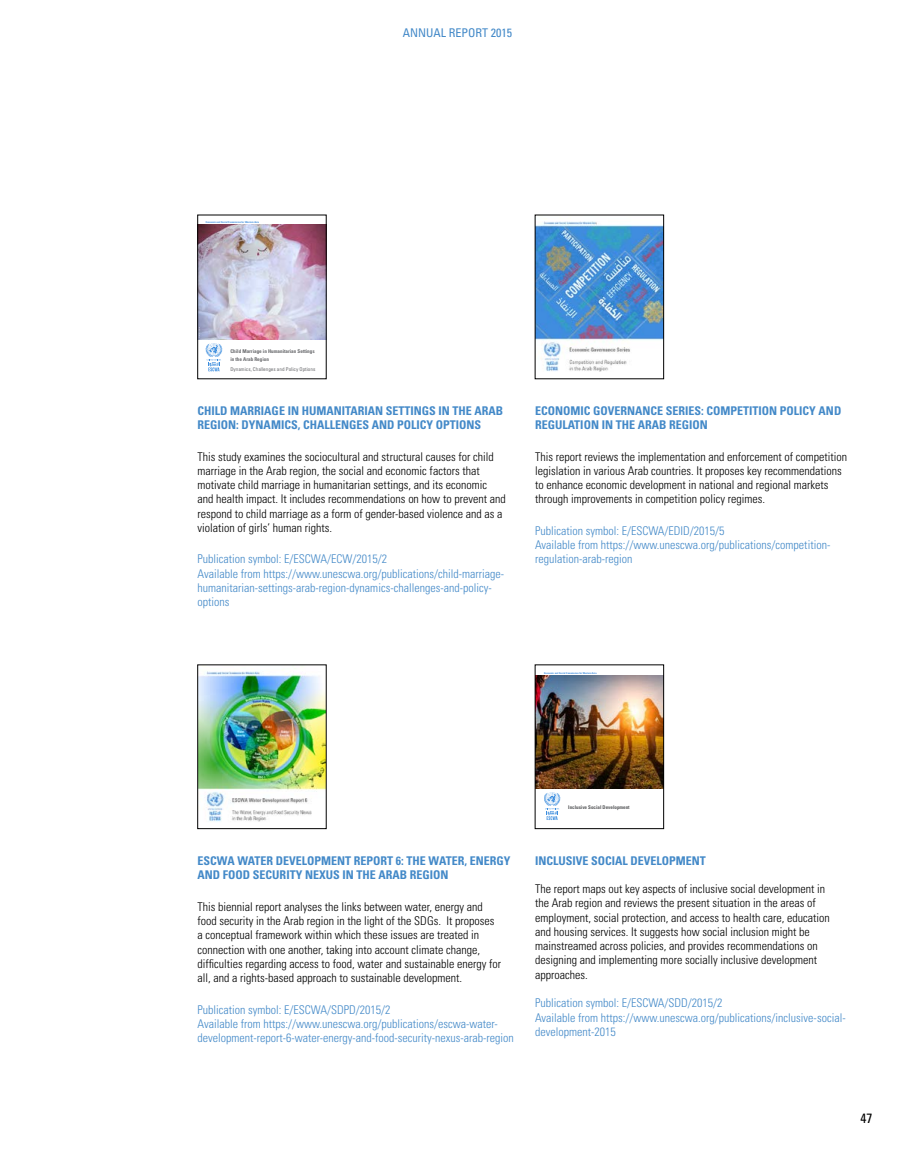
<style>
.page{position:relative;width:915px;height:1166px;background:#fff}
.page>*{position:absolute;margin:0;border:0;box-sizing:border-box;transform-origin:0 0}
.t1{font:condensed 13.5px "Univers LT Std";color:#000}
.t2{font:300 condensed 12px/14.2px "Univers LT Std";color:#000}
.t3{font:300 condensed 12px/14.2px "Univers LT Std";color:#4389c8}
.t4{font:700 condensed 12px/14.2px "Univers LT Std";color:#4389c8}
.t5{font:condensed 12px "Univers LT Std";color:#4389c8}
.t6{font:700 condensed 5.1px/7.9px "Univers LT Std";color:#696a6d}
.t7{font:condensed 5.1px "Univers LT Std";color:#696a6d}
.t8{font:700 condensed 5.1px "Univers LT Std";color:#58595b}
.t9{font:700 condensed 2.55px "Univers";color:#3e8ede}
</style>
<div class="page">
<img style="left:199px;top:671px;width:125px;height:151px">
<img style="left:537px;top:675px;width:124px;height:113px">
<svg style="left:544px;top:792px;width:16px;height:27px"></svg>
<img style="left:199px;top:224px;width:125px;height:115px">
<svg style="left:205px;top:343px;width:17px;height:28px"></svg>
<img style="left:537px;top:221px;width:124px;height:151px">
<p class="t5" style="left:402px;top:25px;width:111px">ANNUAL REPORT 2015</p>
<p class="t9" style="left:206px;top:220px;width:55px">Economic and Social Commission for Western Asia</p>
<p class="t6" style="left:230px;top:347px;width:86px">Child Marriage in Humanitarian Settings in the Arab Region</p>
<p class="t7" style="left:230px;top:366px;width:86px">Dynamics, Challenges and Policy Options</p>
<p class="t4" style="left:197px;top:403px;width:307px">CHILD MARRIAGE IN HUMANITARIAN SETTINGS IN THE ARAB<br>REGION: DYNAMICS, CHALLENGES AND POLICY OPTIONS</p>
<p class="t2" style="left:197px;top:449px;width:309px">This study examines the sociocultural and structural causes for child marriage in the Arab region, the social and economic factors that motivate child marriage in humanitarian settings, and its economic and health impact. It includes recommendations on how to prevent and respond to child marriage as a form of gender-based violence and as a violation of girls’ human rights.</p>
<p class="t3" style="left:197px;top:552px;width:308px">Publication symbol: E/ESCWA/ECW/2015/2<br>Available from https://www.unescwa.org/publications/child-marriage&shy;humanitarian-settings-arab-region-dynamics-challenges-and-policy&shy;options</p>
<p class="t4" style="left:535px;top:403px;width:308px">ECONOMIC GOVERNANCE SERIES: COMPETITION POLICY AND<br>REGULATION IN THE ARAB REGION</p>
<p class="t2" style="left:535px;top:449px;width:313px">This report reviews the implementation and enforcement of competition legislation in various Arab countries. It proposes key recommendations to enhance economic development in national and regional markets through improvements in competition policy regimes.</p>
<p class="t3" style="left:535px;top:523px;width:297px">Publication symbol: E/ESCWA/EDID/2015/5<br>Available from https://www.unescwa.org/publications/competition&shy;regulation-arab-region</p>
<p class="t9" style="left:544px;top:671px;width:54px">Economic and Social Commission for Western Asia</p>
<p class="t4" style="left:197px;top:853px;width:314px">ESCWA WATER DEVELOPMENT REPORT 6: THE WATER, ENERGY<br>AND FOOD SECURITY NEXUS IN THE ARAB REGION</p>
<p class="t2" style="left:197px;top:899px;width:305px">This biennial report analyses the links between water, energy and food security in the Arab region in the light of the SDGs. It proposes a conceptual framework within which these issues are treated in connection with one another, taking into account climate change, difficulties regarding access to food, water and sustainable energy for all, and a rights-based approach to sustainable development.</p>
<p class="t3" style="left:197px;top:1001px;width:318px">Publication symbol: E/ESCWA/SDPD/2015/2<br>Available from https://www.unescwa.org/publications/escwa-water&shy;development-report-6-water-energy-and-food-security-nexus-arab-region</p>
<p class="t8" style="left:568px;top:804px;width:63px">Inclusive Social Development</p>
<p class="t4" style="left:535px;top:853px;width:172px">INCLUSIVE SOCIAL DEVELOPMENT</p>
<p class="t2" style="left:535px;top:881px;width:296px">The report maps out key aspects of inclusive social development in the Arab region and reviews the present situation in the areas of employment, social protection, and access to health care, education and housing services. It suggests how social inclusion might be mainstreamed across policies, and provides recommendations on designing and implementing more socially inclusive development approaches.</p>
<p class="t3" style="left:535px;top:995px;width:312px">Publication symbol: E/ESCWA/SDD/2015/2<br>Available from https://www.unescwa.org/publications/inclusive-social&shy;development-2015</p>
<p class="t1" style="left:860px;top:1109px;width:13px">47</p>
</div>
